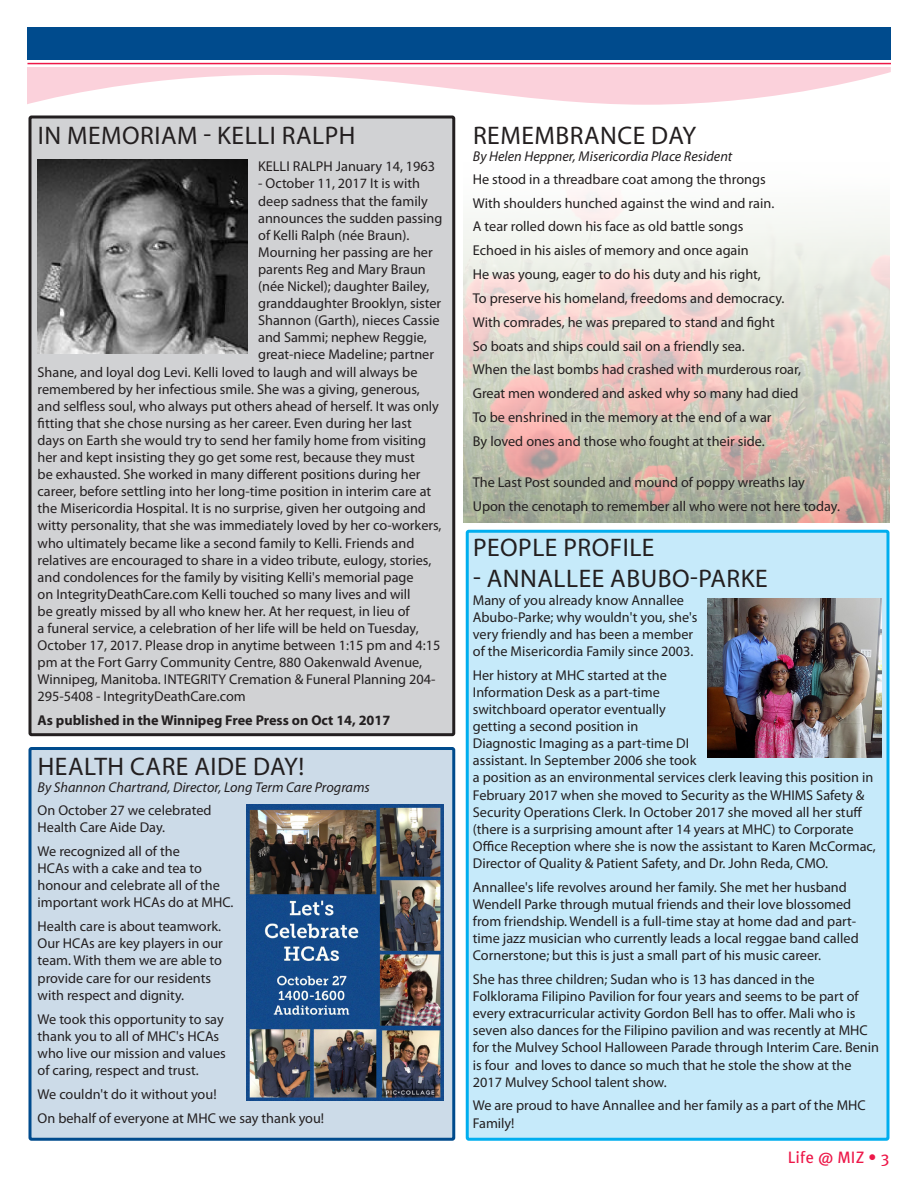
<style>
.page{position:relative;width:918px;height:1188px;background:#fff}
.page>*{position:absolute;margin:0;border:0;box-sizing:border-box;transform-origin:0 0}
.t1{font:25.5px "Myriad Pro";letter-spacing:.02em;color:#231f20}
.t2{font:16.5px "Meta OT";letter-spacing:.01em;color:#ed1748}
.t3{font:14.25px/17.1px "Myriad Pro";color:#231f20}
.t4{font:italic 14.25px "Myriad Pro";color:#231f20}
.t5{font:700 14.25px "Myriad Pro";color:#231f20}
</style>
<div class="page">
<svg style="left:27px;top:67px;width:864px;height:38px"></svg>
<div style="left:27px;top:27px;width:864px;height:33px;background:#004b8d"></div>
<hr style="left:27px;top:63px;width:864px;height:1px;background:#ed1748">
<img style="left:464px;top:192px;width:426px;height:330px">
<div style="left:30px;top:117px;width:424px;height:618px;background:#d1d2d4;border-radius:2px"></div>
<div style="left:28px;top:116px;width:427px;height:620px;border:3px solid #231f20;border-radius:2px"></div>
<img style="left:38px;top:160px;width:209px;height:194px">
<div style="left:467px;top:531px;width:421px;height:608px;background:#c6eafa;border-radius:2px"></div>
<div style="left:466px;top:530px;width:423px;height:611px;border:3px solid #00aeef;border-radius:2px"></div>
<img style="left:707px;top:598px;width:175px;height:160px">
<div style="left:30px;top:749px;width:424px;height:390px;background:#ccdbe8;border-radius:2px"></div>
<div style="left:28px;top:747px;width:427px;height:394px;border:3px solid #004b8d;border-radius:2px"></div>
<img style="left:246px;top:804px;width:198px;height:297px">
<p class="t1" style="left:38px;top:119px;width:319px">IN MEMORIAM - KELLI RALPH</p>
<p class="t3" style="left:258px;top:158px;width:179px">KELLI RALPH January 14, 1963</p>
<p class="t3" style="left:258px;top:175px;width:163px">- October 11, 2017 It is with</p>
<p class="t3" style="left:258px;top:192px;width:171px">deep sadness that the family</p>
<p class="t3" style="left:258px;top:209px;width:186px">announces the sudden passing</p>
<p class="t3" style="left:258px;top:226px;width:153px">of Kelli Ralph (née Braun).</p>
<p class="t3" style="left:258px;top:243px;width:176px">Mourning her passing are her</p>
<p class="t3" style="left:258px;top:260px;width:169px">parents Reg and Mary Braun</p>
<p class="t3" style="left:258px;top:277px;width:173px">(née Nickel); daughter Bailey,</p>
<p class="t3" style="left:258px;top:295px;width:185px">granddaughter Brooklyn, sister</p>
<p class="t3" style="left:258px;top:312px;width:183px">Shannon (Garth), nieces Cassie</p>
<p class="t3" style="left:258px;top:329px;width:170px">and Sammi; nephew Reggie,</p>
<p class="t3" style="left:258px;top:346px;width:177px">great-niece Madeline; partner</p>
<p class="t3" style="left:38px;top:363px;width:381px">Shane, and loyal dog Levi. Kelli loved to laugh and will always be</p>
<p class="t3" style="left:38px;top:380px;width:384px">remembered by her infectious smile. She was a giving, generous,</p>
<p class="t3" style="left:38px;top:397px;width:403px">and selfless soul, who always put others ahead of herself. It was only</p>
<p class="t3" style="left:38px;top:414px;width:376px">fitting that she chose nursing as her career. Even during her last</p>
<p class="t3" style="left:38px;top:431px;width:390px">days on Earth she would try to send her family home from visiting</p>
<p class="t3" style="left:38px;top:448px;width:379px">her and kept insisting they go get some rest, because they must</p>
<p class="t3" style="left:38px;top:466px;width:384px">be exhausted. She worked in many different positions during her</p>
<p class="t3" style="left:38px;top:483px;width:395px">career, before settling into her long-time position in interim care at</p>
<p class="t3" style="left:38px;top:500px;width:390px">the Misericordia Hospital. It is no surprise, given her outgoing and</p>
<p class="t3" style="left:38px;top:517px;width:405px">witty personality, that she was immediately loved by her co-workers,</p>
<p class="t3" style="left:38px;top:534px;width:378px">who ultimately became like a second family to Kelli. Friends and</p>
<p class="t3" style="left:38px;top:551px;width:395px">relatives are encouraged to share in a video tribute, eulogy, stories,</p>
<p class="t3" style="left:38px;top:568px;width:378px">and condolences for the family by visiting Kelli's memorial page</p>
<p class="t3" style="left:38px;top:585px;width:375px">on IntegrityDeathCare.com Kelli touched so many lives and will</p>
<p class="t3" style="left:38px;top:602px;width:374px">be greatly missed by all who knew her. At her request, in lieu of</p>
<p class="t3" style="left:38px;top:619px;width:383px">a funeral service, a celebration of her life will be held on Tuesday,</p>
<p class="t3" style="left:38px;top:637px;width:404px">October 17, 2017. Please drop in anytime between 1:15 pm and 4:15</p>
<p class="t3" style="left:38px;top:654px;width:386px">pm at the Fort Garry Community Centre, 880 Oakenwald Avenue,</p>
<p class="t3" style="left:38px;top:671px;width:400px">Winnipeg, Manitoba. INTEGRITY Cremation &amp; Funeral Planning 204-</p>
<p class="t3" style="left:38px;top:688px;width:210px">295-5408 - IntegrityDeathCare.com</p>
<p class="t5" style="left:38px;top:711px;width:354px">As published in the Winnipeg Free Press on Oct 14, 2017</p>
<p class="t1" style="left:38px;top:751px;width:268px">HEALTH CARE AIDE DAY!</p>
<p class="t4" style="left:38px;top:779px;width:334px">By Shannon Chartrand, Director, Long Term Care Programs</p>
<p class="t3" style="left:38px;top:802px;width:175px">On October 27 we celebrated<br>Health Care Aide Day.</p>
<p class="t3" style="left:38px;top:843px;width:198px">We recognized all of the<br>HCAs with a cake and tea to honour and celebrate all of the important work HCAs do at MHC.</p>
<p class="t3" style="left:38px;top:918px;width:187px">Health care is about teamwork.<br>Our HCAs are key players in our team. With them we are able to provide care for our residents with respect and dignity.</p>
<p class="t3" style="left:38px;top:1010px;width:190px">We took this opportunity to say thank you to all of MHC's HCAs who live our mission and values of caring, respect and trust.</p>
<p class="t3" style="left:38px;top:1085px;width:181px">We couldn't do it without you!</p>
<p class="t3" style="left:38px;top:1109px;width:288px">On behalf of everyone at MHC we say thank you!</p>
<p class="t1" style="left:473px;top:119px;width:225px">REMEMBRANCE DAY</p>
<p class="t4" style="left:473px;top:147px;width:261px">By Helen Heppner, Misericordia Place Resident</p>
<p class="t3" style="left:473px;top:170px;width:294px">He stood in a threadbare coat among the throngs</p>
<p class="t3" style="left:473px;top:194px;width:303px">With shoulders hunched against the wind and rain.</p>
<p class="t3" style="left:473px;top:218px;width:272px">A tear rolled down his face as old battle songs</p>
<p class="t3" style="left:473px;top:242px;width:277px">Echoed in his aisles of memory and once again</p>
<p class="t3" style="left:473px;top:266px;width:290px">He was young, eager to do his duty and his right,</p>
<p class="t3" style="left:473px;top:289px;width:313px">To preserve his homeland, freedoms and democracy.</p>
<p class="t3" style="left:473px;top:313px;width:303px">With comrades, he was prepared to stand and fight</p>
<p class="t3" style="left:473px;top:337px;width:273px">So boats and ships could sail on a friendly sea.</p>
<p class="t3" style="left:473px;top:361px;width:330px">When the last bombs had crashed with murderous roar,</p>
<p class="t3" style="left:473px;top:385px;width:327px">Great men wondered and asked why so many had died</p>
<p class="t3" style="left:473px;top:409px;width:300px">To be enshrined in the memory at the end of a war</p>
<p class="t3" style="left:473px;top:432px;width:293px">By loved ones and those who fought at their side.</p>
<p class="t3" style="left:473px;top:473px;width:334px">The Last Post sounded and mound of poppy wreaths lay</p>
<p class="t3" style="left:473px;top:497px;width:369px">Upon the cenotaph to remember all who were not here today.</p>
<p class="t1" style="left:473px;top:532px;width:183px">PEOPLE PROFILE</p>
<p class="t1" style="left:473px;top:563px;width:296px">- ANNALLEE ABUBO-PARKE</p>
<p class="t3" style="left:473px;top:591px;width:226px">Many of you already know Annallee Abubo-Parke; why wouldn't you, she's very friendly and has been a member of the Misericordia Family since 2003.</p>
<p class="t3" style="left:473px;top:666px;width:404px">Her history at MHC started at the<br>Information Desk as a part-time<br>switchboard operator eventually<br>getting a second position in<br>Diagnostic Imaging as a part-time DI<br>assistant. In September 2006 she took<br>a position as an environmental services clerk leaving this position in February 2017 when she moved to Security as the WHIMS Safety &amp; Security Operations Clerk. In October 2017 she moved all her stuff (there is a surprising amount after 14 years at MHC) to Corporate Office Reception where she is now the assistant to Karen McCormac, Director of Quality &amp; Patient Safety, and Dr. John Reda, CMO.</p>
<p class="t3" style="left:473px;top:878px;width:387px">Annallee's life revolves around her family. She met her husband Wendell Parke through mutual friends and their love blossomed from friendship. Wendell is a full-time stay at home dad and part&shy;time jazz musician who currently leads a local reggae band called Cornerstone; but this is just a small part of his music career.</p>
<p class="t3" style="left:473px;top:970px;width:408px">She has three children; Sudan who is 13 has danced in the Folklorama Filipino Pavilion for four years and seems to be part of every extracurricular activity Gordon Bell has to offer. Mali who is seven also dances for the Filipino pavilion and was recently at MHC for the Mulvey School Halloween Parade through Interim Care. Benin is four and loves to dance so much that he stole the show at the 2017 Mulvey School talent show.</p>
<p class="t3" style="left:473px;top:1097px;width:394px">We are proud to have Annallee and her family as a part of the MHC<br>Family!</p>
<p class="t2" style="left:788px;top:1147px;width:103px">Life @ MIZ • 3</p>
</div>
